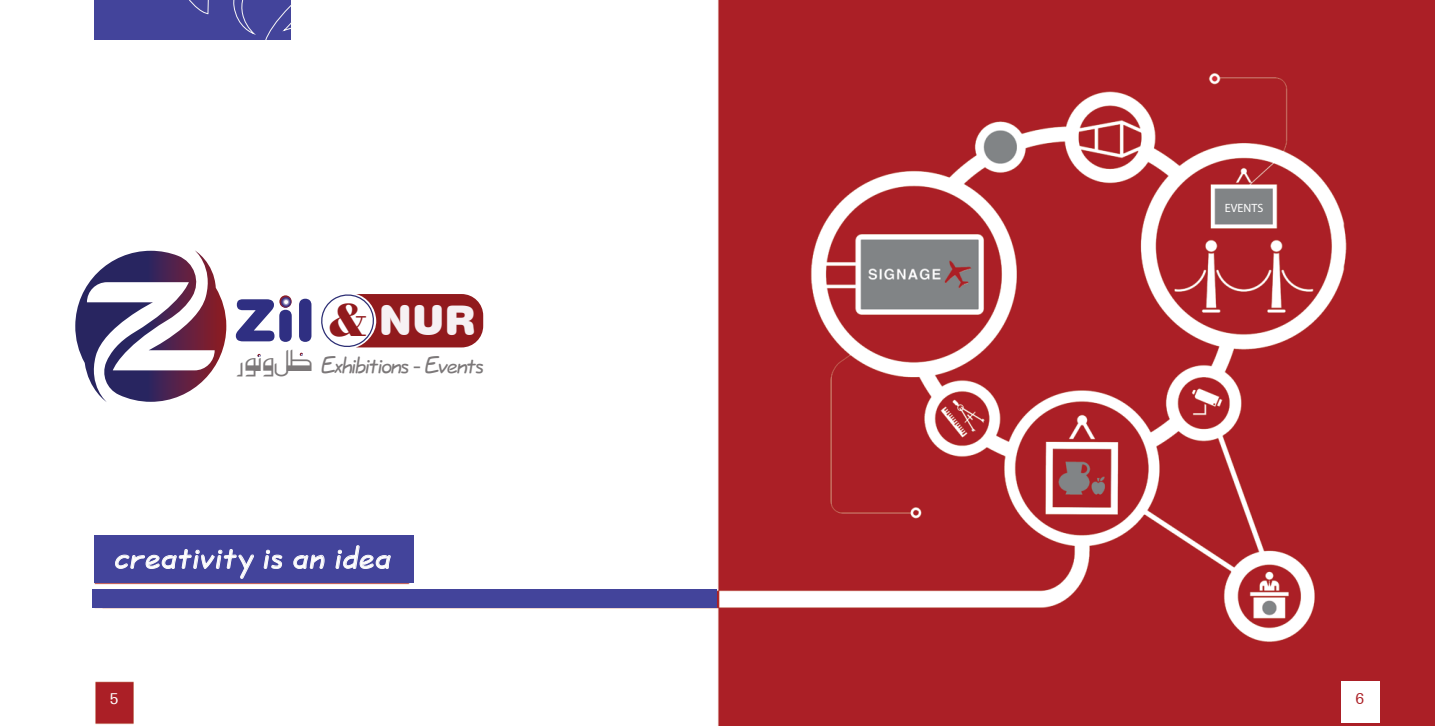
<style>
.page{position:relative;width:1435px;height:726px;background:#fff}
.page>*{position:absolute;margin:0;border:0;box-sizing:border-box;transform-origin:0 0}
.t1{font:58.5px "Swiss 721 BT Black Rounded";color:#2f2f82}
.t2{font:35px "Quill Script";color:#fff}
.t3{font:25.8px "Quill Script";letter-spacing:-.075em;color:#7c7879}
.t4{font:21.8px "MCS Zamzam S U normal.";color:#7c7879;scale:1.36 1}
.t5{font:15px "Univers Next Arabic";color:#fff}
.t6{font:15px "Univers Next Arabic";color:#ab1f25}
.t7{font:12px "Myriad Pro";color:#fff}
.s1{font-family:"Poster";font-size:45.5px;color:#911a1d}
.s2{font-size:40.9px;color:#f6f1f3}
</style>
<div class="page">
<img style="left:92px;top:1px;width:1342px;height:725px">
<div style="left:1341px;top:681px;width:38px;height:41px;background:#fff"></div>
<div style="left:94px;top:535px;width:320px;height:47px;background:#43449b"></div>
<div style="left:92px;top:589px;width:624px;height:18px;background:#43449b"></div>
<div style="left:94px;top:0;width:196px;height:39px;background:#43449b"></div>
<svg style="left:115px;top:549px;width:139px;height:30px"></svg>
<svg style="left:263px;top:549px;width:20px;height:20px"></svg>
<svg style="left:293px;top:554px;width:32px;height:15px"></svg>
<svg style="left:335px;top:545px;width:56px;height:24px"></svg>
<div style="left:91px;top:257px;width:357px;height:163px;background:#fff"></div>
<svg style="left:96px;top:1px;width:196px;height:39px"></svg>
<svg style="left:75px;top:250px;width:151px;height:152px"></svg>
<svg style="left:321px;top:290px;width:162px;height:62px"></svg>
<svg style="left:279px;top:295px;width:13px;height:13px"></svg>
<svg style="left:257px;top:354px;width:4px;height:3px"></svg>
<h1 class="t1" style="left:235px;top:285px;width:242px">Zil <span class="s1">&amp;</span> <span class="s2">NUR</span></h1>
<p class="t4" style="left:235px;top:349px;width:59px">äÌ‰@Ï@fi@ƒ</p>
<p class="t3" style="left:321px;top:350px;width:165px">Exhibitions - Events</p>
<p class="t2" style="left:115px;top:537px;width:279px">creativity is an idea</p>
<p class="t7" style="left:1224px;top:201px;width:40px">EVENTS</p>
<p class="t5" style="left:110px;top:690px;width:10px">5</p>
<p class="t6" style="left:1355px;top:690px;width:10px">6</p>
</div>
